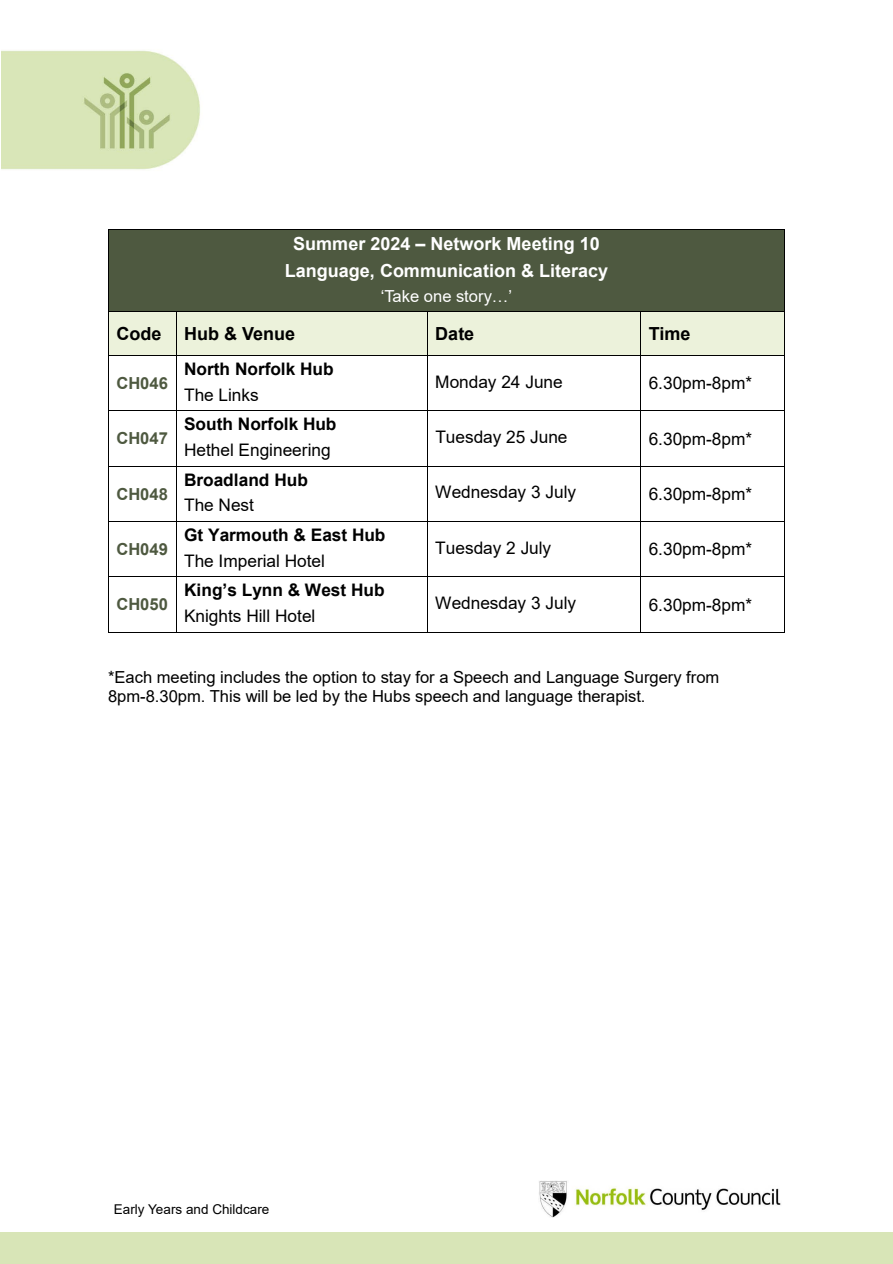
<style>
.page{position:relative;width:893px;height:1264px;background:#fff}
.page>*{position:absolute;margin:0;border:0;box-sizing:border-box;transform-origin:0 0}
.t1{font:700 18px "Arial";color:#fff}
.t2{font:700 18px "Arial";color:#000}
.t3{font:17.25px "Arial";letter-spacing:-.005em;color:#000}
.t4{font:700 17.25px "Arial";letter-spacing:-.005em;color:#000}
.t5{font:16.5px "Arial";color:#000}
.t6{font:700 16.5px "Arial";letter-spacing:-.005em;color:#4e5940}
.t7{font:16.5px "Arial";color:#fff}
.t8{font:13.5px "Arial";color:#000}
</style>
<div class="page">
<div style="left:0;top:1231px;width:892px;height:32px;background:#d8e5b7"></div>
<img style="left:2px;top:50px;width:198px;height:120px">
<img style="left:539px;top:1181px;width:242px;height:35px">
<div style="left:109px;top:230px;width:675px;height:81px;background:#4e5940"></div>
<hr style="left:109px;top:229px;width:675px;height:1px;background:#000">
<hr style="left:108px;top:230px;width:1px;height:81px;background:#000">
<hr style="left:784px;top:230px;width:1px;height:81px;background:#000">
<div style="left:109px;top:312px;width:67px;height:42px;background:#ecf2db"></div>
<div style="left:176px;top:312px;width:251px;height:42px;background:#ecf2db"></div>
<div style="left:427px;top:312px;width:213px;height:42px;background:#ecf2db"></div>
<div style="left:641px;top:312px;width:143px;height:42px;background:#ecf2db"></div>
<hr style="left:109px;top:311px;width:67px;height:1px;background:#000">
<hr style="left:176px;top:311px;width:251px;height:1px;background:#000">
<hr style="left:427px;top:311px;width:213px;height:1px;background:#000">
<hr style="left:641px;top:311px;width:143px;height:1px;background:#000">
<hr style="left:108px;top:312px;width:1px;height:42px;background:#000">
<hr style="left:176px;top:312px;width:1px;height:42px;background:#000">
<hr style="left:427px;top:312px;width:1px;height:42px;background:#000">
<hr style="left:640px;top:312px;width:1px;height:42px;background:#000">
<hr style="left:784px;top:312px;width:1px;height:42px;background:#000">
<hr style="left:109px;top:354px;width:67px;height:1px;background:#000">
<hr style="left:176px;top:354px;width:251px;height:1px;background:#000">
<hr style="left:427px;top:354px;width:213px;height:1px;background:#000">
<hr style="left:641px;top:354px;width:143px;height:1px;background:#000">
<hr style="left:108px;top:355px;width:1px;height:55px;background:#000">
<hr style="left:176px;top:355px;width:1px;height:55px;background:#000">
<hr style="left:427px;top:355px;width:1px;height:55px;background:#000">
<hr style="left:640px;top:355px;width:1px;height:55px;background:#000">
<hr style="left:784px;top:355px;width:1px;height:55px;background:#000">
<hr style="left:109px;top:410px;width:67px;height:1px;background:#000">
<hr style="left:176px;top:410px;width:251px;height:1px;background:#000">
<hr style="left:427px;top:410px;width:213px;height:1px;background:#000">
<hr style="left:641px;top:410px;width:143px;height:1px;background:#000">
<hr style="left:108px;top:411px;width:1px;height:54px;background:#000">
<hr style="left:176px;top:411px;width:1px;height:54px;background:#000">
<hr style="left:427px;top:411px;width:1px;height:54px;background:#000">
<hr style="left:640px;top:411px;width:1px;height:54px;background:#000">
<hr style="left:784px;top:411px;width:1px;height:54px;background:#000">
<hr style="left:109px;top:465px;width:67px;height:1px;background:#000">
<hr style="left:176px;top:465px;width:251px;height:1px;background:#000">
<hr style="left:427px;top:465px;width:213px;height:1px;background:#000">
<hr style="left:641px;top:465px;width:143px;height:1px;background:#000">
<hr style="left:108px;top:466px;width:1px;height:55px;background:#000">
<hr style="left:176px;top:466px;width:1px;height:55px;background:#000">
<hr style="left:427px;top:466px;width:1px;height:55px;background:#000">
<hr style="left:640px;top:466px;width:1px;height:55px;background:#000">
<hr style="left:784px;top:466px;width:1px;height:55px;background:#000">
<hr style="left:109px;top:521px;width:67px;height:1px;background:#000">
<hr style="left:176px;top:521px;width:251px;height:1px;background:#000">
<hr style="left:427px;top:521px;width:213px;height:1px;background:#000">
<hr style="left:641px;top:521px;width:143px;height:1px;background:#000">
<hr style="left:108px;top:521px;width:1px;height:55px;background:#000">
<hr style="left:176px;top:521px;width:1px;height:55px;background:#000">
<hr style="left:427px;top:521px;width:1px;height:55px;background:#000">
<hr style="left:640px;top:521px;width:1px;height:55px;background:#000">
<hr style="left:784px;top:521px;width:1px;height:55px;background:#000">
<hr style="left:109px;top:576px;width:67px;height:1px;background:#000">
<hr style="left:176px;top:576px;width:251px;height:1px;background:#000">
<hr style="left:427px;top:576px;width:213px;height:1px;background:#000">
<hr style="left:641px;top:576px;width:143px;height:1px;background:#000">
<hr style="left:108px;top:577px;width:1px;height:54px;background:#000">
<hr style="left:109px;top:631px;width:67px;height:1px;background:#000">
<hr style="left:176px;top:577px;width:1px;height:54px;background:#000">
<hr style="left:176px;top:631px;width:251px;height:1px;background:#000">
<hr style="left:427px;top:577px;width:1px;height:54px;background:#000">
<hr style="left:427px;top:631px;width:213px;height:1px;background:#000">
<hr style="left:640px;top:577px;width:1px;height:54px;background:#000">
<hr style="left:641px;top:631px;width:143px;height:1px;background:#000">
<hr style="left:784px;top:577px;width:1px;height:54px;background:#000">
<p class="t1" style="left:293px;top:231px;width:308px">Summer 2024 – Network Meeting 10</p>
<p class="t1" style="left:285px;top:257px;width:325px">Language, Communication &amp; Literacy</p>
<p class="t7" style="left:381px;top:285px;width:133px">‘Take one story…’</p>
<p class="t2" style="left:116px;top:321px;width:46px">Code</p>
<p class="t2" style="left:184px;top:321px;width:112px">Hub &amp; Venue</p>
<p class="t2" style="left:435px;top:321px;width:40px">Date</p>
<p class="t2" style="left:648px;top:321px;width:43px">Time</p>
<p class="t6" style="left:116px;top:371px;width:53px">CH046</p>
<p class="t4" style="left:184px;top:356px;width:151px">North Norfolk Hub</p>
<p class="t3" style="left:184px;top:382px;width:76px">The Links</p>
<p class="t3" style="left:435px;top:369px;width:129px">Monday 24 June</p>
<p class="t3" style="left:648px;top:371px;width:105px">6.30pm-8pm*</p>
<p class="t6" style="left:116px;top:426px;width:53px">CH047</p>
<p class="t4" style="left:184px;top:412px;width:154px">South Norfolk Hub</p>
<p class="t3" style="left:184px;top:438px;width:148px">Hethel Engineering</p>
<p class="t3" style="left:435px;top:425px;width:134px">Tuesday 25 June</p>
<p class="t3" style="left:648px;top:426px;width:105px">6.30pm-8pm*</p>
<p class="t6" style="left:116px;top:482px;width:53px">CH048</p>
<p class="t4" style="left:184px;top:467px;width:125px">Broadland Hub</p>
<p class="t3" style="left:184px;top:493px;width:71px">The Nest</p>
<p class="t3" style="left:435px;top:480px;width:142px">Wednesday 3 July</p>
<p class="t3" style="left:648px;top:482px;width:105px">6.30pm-8pm*</p>
<p class="t6" style="left:116px;top:537px;width:53px">CH049</p>
<p class="t4" style="left:184px;top:522px;width:203px">Gt Yarmouth &amp; East Hub</p>
<p class="t3" style="left:184px;top:548px;width:142px">The Imperial Hotel</p>
<p class="t3" style="left:435px;top:536px;width:117px">Tuesday 2 July</p>
<p class="t3" style="left:648px;top:537px;width:105px">6.30pm-8pm*</p>
<p class="t6" style="left:116px;top:593px;width:53px">CH050</p>
<p class="t4" style="left:184px;top:578px;width:202px">King’s Lynn &amp; West Hub</p>
<p class="t3" style="left:184px;top:604px;width:133px">Knights Hill Hotel</p>
<p class="t3" style="left:435px;top:591px;width:142px">Wednesday 3 July</p>
<p class="t3" style="left:648px;top:592px;width:105px">6.30pm-8pm*</p>
<p class="t5" style="left:108px;top:665px;width:612px">*Each meeting includes the option to stay for a Speech and Language Surgery from</p>
<p class="t5" style="left:108px;top:684px;width:539px">8pm-8.30pm. This will be led by the Hubs speech and language therapist.</p>
<p class="t8" style="left:114px;top:1199px;width:157px">Early Years and Childcare</p>
</div>
